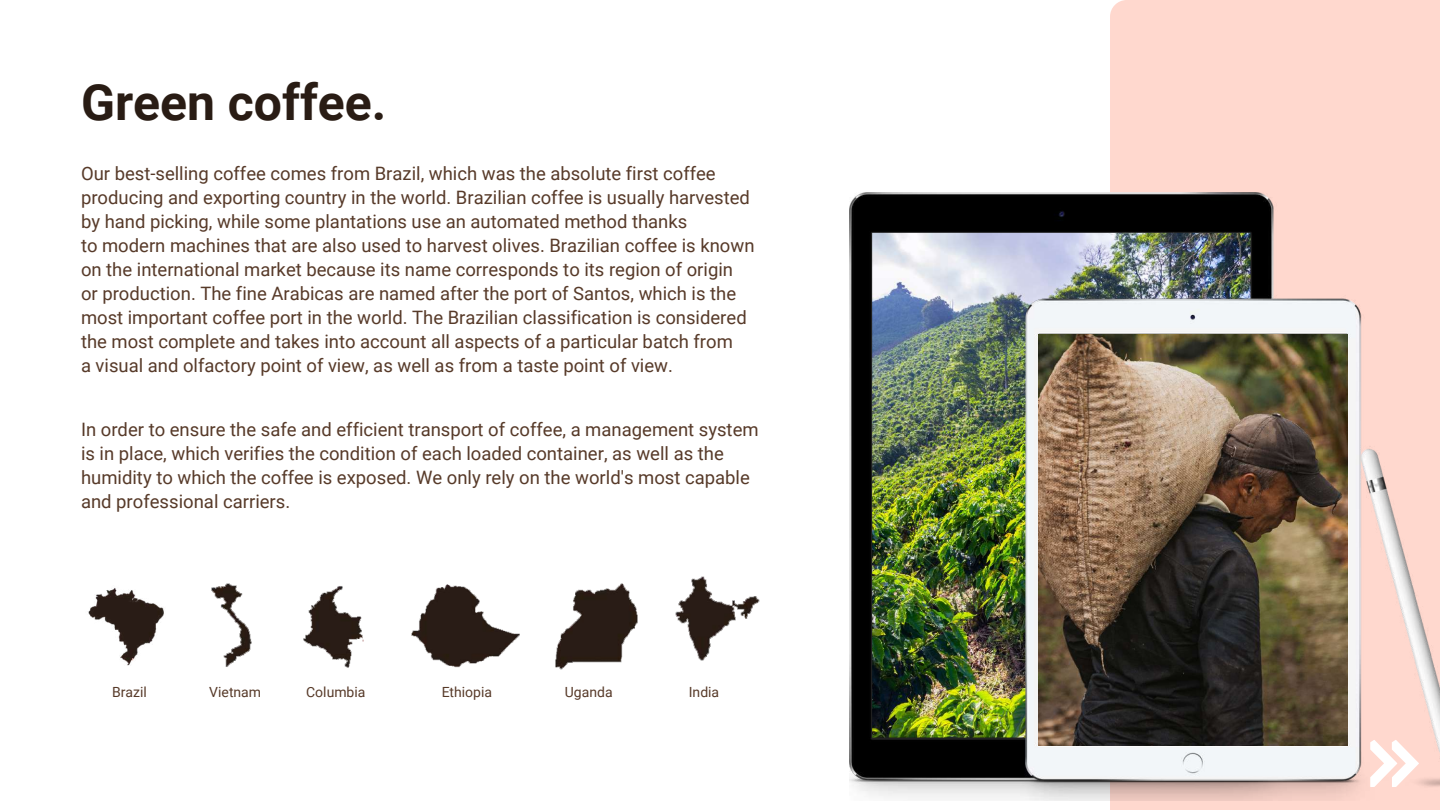
<style>
.page{position:relative;width:1440px;height:810px;background:#fff}
.page>*{position:absolute;margin:0;border:0;box-sizing:border-box;transform-origin:0 0}
.t1{font:700 50px "Roboto";color:#291c14}
.t2{font:18.5px/24px "Roboto";color:#573a29}
.t3{font:14px "Roboto";color:#573a29}
</style>
<div class="page">
<div style="left:1110px;top:0;width:330px;height:810px;background:#ffd8ce"></div>
<img style="left:850px;top:193px;width:590px;height:608px">
<img style="left:1038px;top:334px;width:309px;height:411px">
<img style="left:872px;top:233px;width:379px;height:505px">
<img style="left:88px;top:588px;width:76px;height:78px">
<img style="left:211px;top:583px;width:41px;height:84px">
<img style="left:303px;top:586px;width:61px;height:82px">
<img style="left:411px;top:584px;width:109px;height:84px">
<img style="left:555px;top:583px;width:83px;height:87px">
<img style="left:675px;top:576px;width:85px;height:85px">
<svg style="left:1370px;top:740px;width:49px;height:47px"></svg>
<h1 class="t1" style="left:81px;top:73px;width:307px">Green coffee.</h1>
<p class="t2" style="left:81px;top:162px;width:675px">Our best-selling coffee comes from Brazil, which was the absolute first coffee producing and exporting country in the world. Brazilian coffee is usually harvested by hand picking, while some plantations use an automated method thanks<br>to modern machines that are also used to harvest olives. Brazilian coffee is known on the international market because its name corresponds to its region of origin<br>or production. The fine Arabicas are named after the port of Santos, which is the most important coffee port in the world. The Brazilian classification is considered the most complete and takes into account all aspects of a particular batch from<br>a visual and olfactory point of view, as well as from a taste point of view.</p>
<p class="t2" style="left:81px;top:418px;width:679px">In order to ensure the safe and efficient transport of coffee, a management system is in place, which verifies the condition of each loaded container, as well as the humidity to which the coffee is exposed. We only rely on the world's most capable and professional carriers.</p>
<p class="t3" style="left:112px;top:684px;width:36px">Brazil</p>
<p class="t3" style="left:209px;top:684px;width:53px">Vietnam</p>
<p class="t3" style="left:306px;top:684px;width:61px">Columbia</p>
<p class="t3" style="left:442px;top:684px;width:52px">Ethiopia</p>
<p class="t3" style="left:565px;top:684px;width:49px">Uganda</p>
<p class="t3" style="left:689px;top:684px;width:32px">India</p>
</div>
